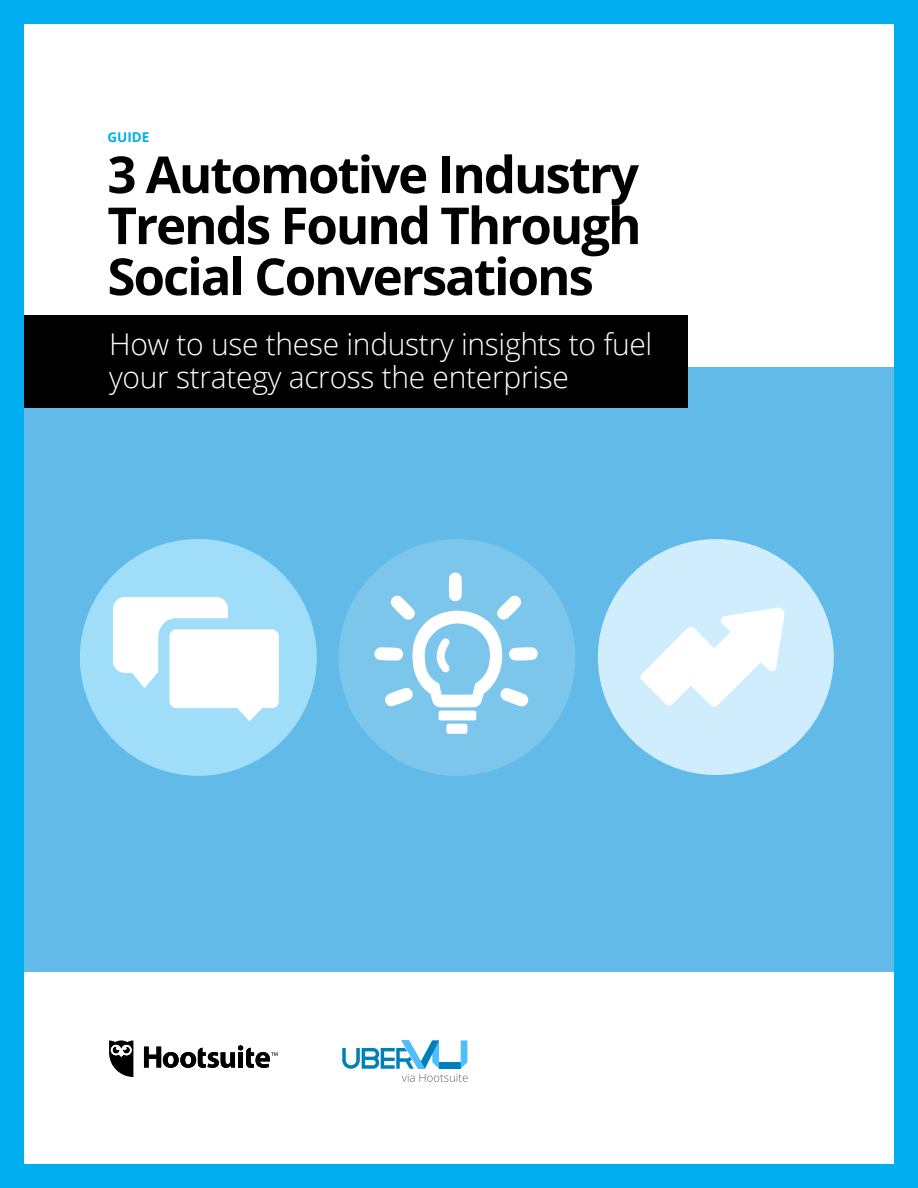
<style>
.page{position:relative;width:918px;height:1188px;background:#fff}
.page>*{position:absolute;margin:0;border:0;box-sizing:border-box;transform-origin:0 0}
.t1{font:700 51px/51px "Open Sans";letter-spacing:-.04em;color:#000;text-align:justify}
.t2{font:300 30px/33px "Open Sans";letter-spacing:-.01em;color:#fff}
.t3{font:700 13.5px "Open Sans";color:#00aeef}
</style>
<div class="page">
<svg style="left:144px;top:1045px;width:134px;height:23px"></svg>
<svg style="left:109px;top:1040px;width:24px;height:37px"></svg>
<svg style="left:342px;top:1040px;width:126px;height:42px"></svg>
<div style="left:0;top:367px;width:918px;height:605px;background:#61bae8"></div>
<div style="left:339px;top:539px;width:236px;height:237px;background:#7cc6ec;border-radius:50%"></div>
<svg style="left:80px;top:539px;width:237px;height:237px;fill:#9fddf9"></svg>
<svg style="left:633px;top:539px;width:201px;height:214px;fill:#cfedfc"></svg>
<div style="left:12px;top:315px;width:676px;height:93px;background:#000"></div>
<div style="left:0;top:0;width:918px;height:1188px;border:24px solid #00aeef"></div>
<svg style="left:113px;top:597px;width:166px;height:124px;background:#dff3fd"></svg>
<svg style="left:374px;top:573px;width:411px;height:203px"></svg>
<p class="t3" style="left:107px;top:128px;width:43px">GUIDE</p>
<h1 class="t1" style="left:107px;top:148px;width:536px">3 Automotive Industry Trends Found Through Social Conversations</h1>
<p class="t2" style="left:109px;top:326px;width:545px">How to use these industry insights to fuel your strategy across the enterprise</p>
</div>
